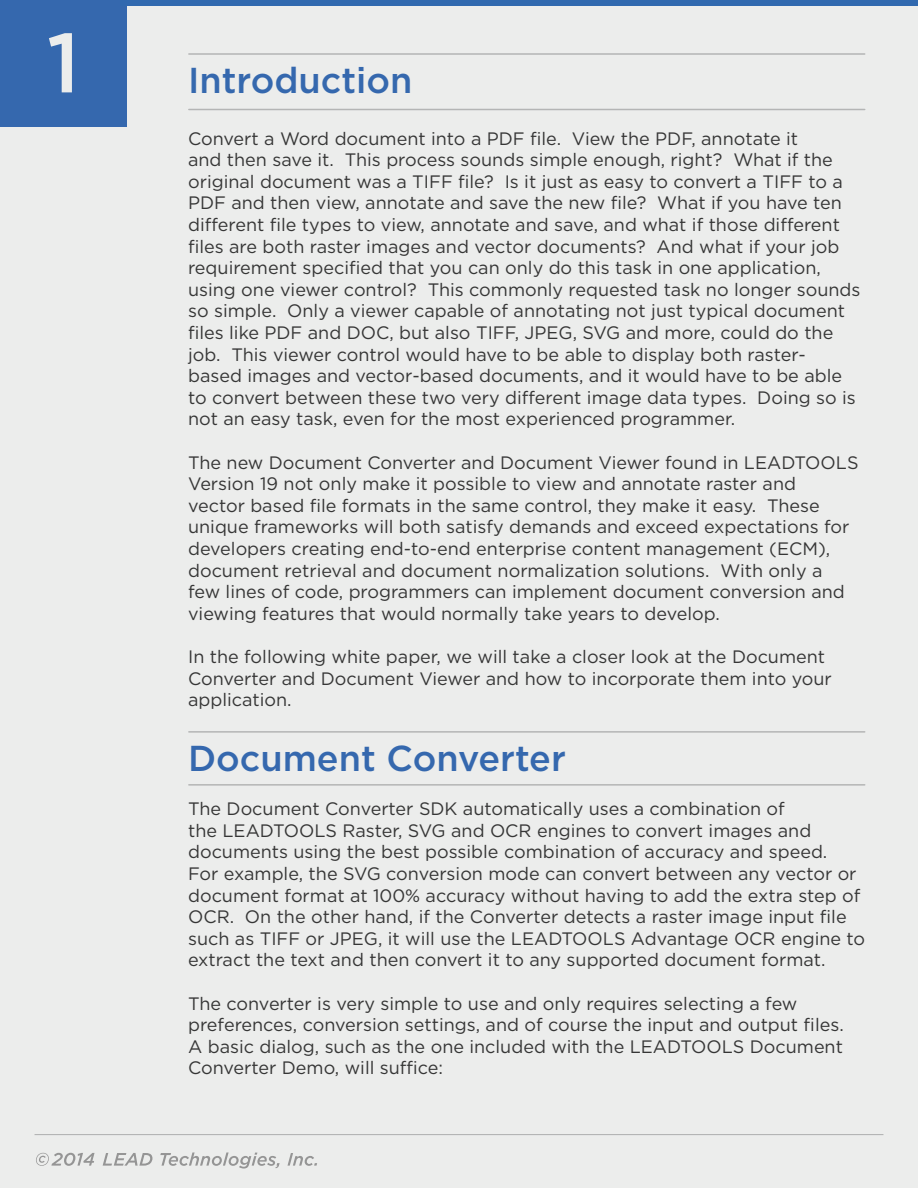
<style>
.page{position:relative;width:918px;height:1188px;background:#ecedec}
.page>*{position:absolute;margin:0;border:0;box-sizing:border-box;transform-origin:0 0}
.t1{font:500 84px "Gotham";color:#ecedec}
.t2{font:500 36px "Gotham";color:#3568ae}
.t3{font:18px/21.6px "Gotham";color:#363636}
</style>
<div class="page">
<div style="left:0;top:0;width:127px;height:127px;background:#3568ae"></div>
<div style="left:121px;top:0;width:797px;height:5px;background:#3169af"></div>
<hr style="left:189px;top:53px;width:676px;height:2px;background:#b4b5b5">
<hr style="left:189px;top:109px;width:676px;height:1px;background:#b4b5b5">
<hr style="left:189px;top:731px;width:676px;height:2px;background:#b4b5b5">
<hr style="left:189px;top:784px;width:676px;height:2px;background:#b4b5b5">
<hr style="left:35px;top:1134px;width:848px;height:1px;background:#b4b5b5">
<svg style="left:103px;top:1153px;width:49px;height:13px"></svg>
<svg style="left:160px;top:1152px;width:120px;height:17px"></svg>
<svg style="left:288px;top:1153px;width:29px;height:13px"></svg>
<svg style="left:36px;top:1153px;width:59px;height:13px"></svg>
<h1 class="t1" style="left:47px;top:8px;width:35px">1</h1>
<h2 class="t2" style="left:188px;top:57px;width:226px">Introduction</h2>
<p class="t3" style="left:188px;top:127px;width:674px">Convert a Word document into a PDF file. View the PDF, annotate it<br>and then save it. This process sounds simple enough, right? What if the original document was a TIFF file? Is it just as easy to convert a TIFF to a PDF and then view, annotate and save the new file? What if you have ten different file types to view, annotate and save, and what if those different files are both raster images and vector documents? And what if your job requirement specified that you can only do this task in one application, using one viewer control? This commonly requested task no longer sounds so simple. Only a viewer capable of annotating not just typical document files like PDF and DOC, but also TIFF, JPEG, SVG and more, could do the job. This viewer control would have to be able to display both raster&shy;based images and vector-based documents, and it would have to be able to convert between these two very different image data types. Doing so is not an easy task, even for the most experienced programmer.</p>
<p class="t3" style="left:188px;top:451px;width:672px">The new Document Converter and Document Viewer found in LEADTOOLS Version 19 not only make it possible to view and annotate raster and<br>vector based file formats in the same control, they make it easy. These unique frameworks will both satisfy demands and exceed expectations for developers creating end-to-end enterprise content management (ECM), document retrieval and document normalization solutions. With only a few lines of code, programmers can implement document conversion and viewing features that would normally take years to develop.</p>
<p class="t3" style="left:188px;top:645px;width:645px">In the following white paper, we will take a closer look at the Document<br>Converter and Document Viewer and how to incorporate them into your application.</p>
<h2 class="t2" style="left:188px;top:735px;width:379px">Document Converter</h2>
<p class="t3" style="left:188px;top:798px;width:679px">The Document Converter SDK automatically uses a combination of<br>the LEADTOOLS Raster, SVG and OCR engines to convert images and documents using the best possible combination of accuracy and speed.<br>For example, the SVG conversion mode can convert between any vector or document format at 100% accuracy without having to add the extra step of OCR. On the other hand, if the Converter detects a raster image input file such as TIFF or JPEG, it will use the LEADTOOLS Advantage OCR engine to extract the text and then convert it to any supported document format.</p>
<p class="t3" style="left:188px;top:992px;width:657px">The converter is very simple to use and only requires selecting a few preferences, conversion settings, and of course the input and output files.<br>A basic dialog, such as the one included with the LEADTOOLS Document Converter Demo, will suffice:</p>
</div>
